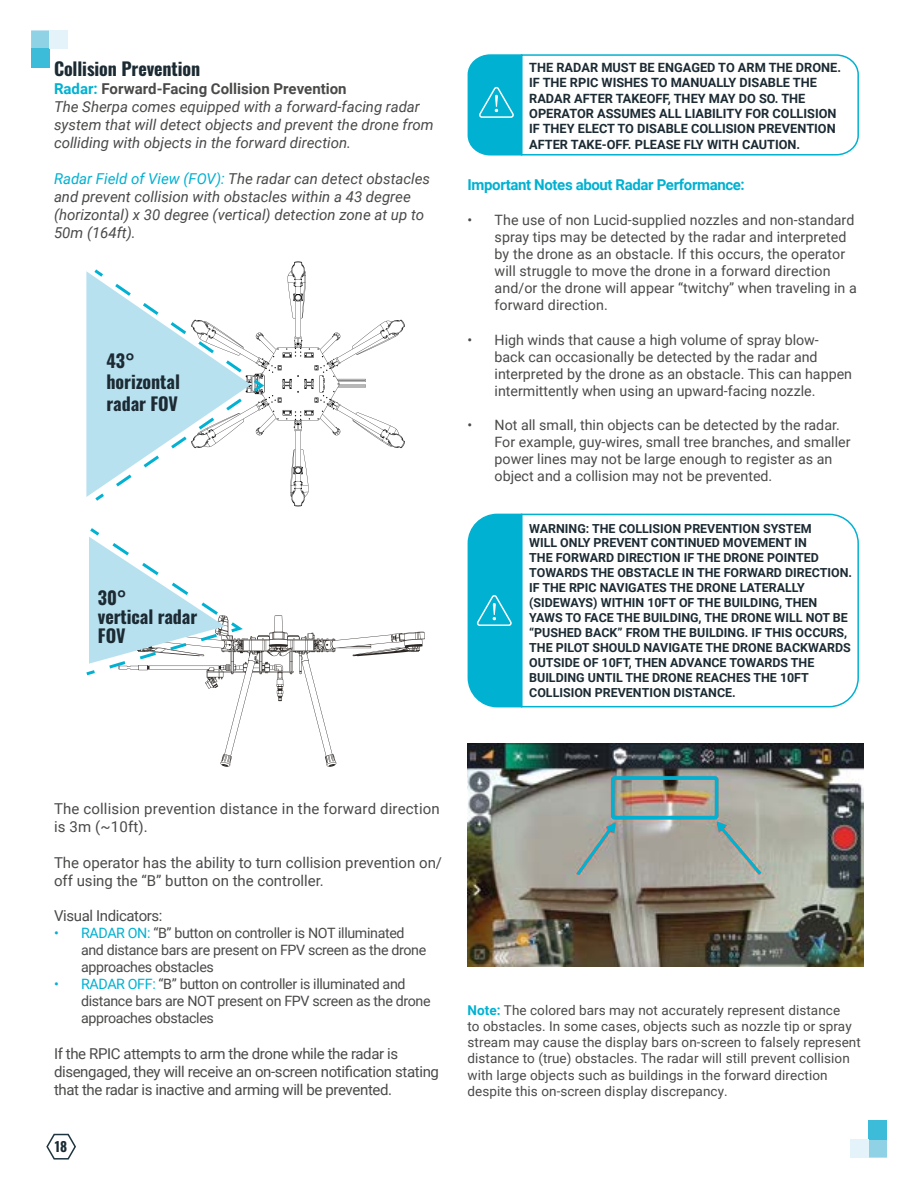
<style>
.page{position:relative;width:918px;height:1188px;background:#fff}
.page>*{position:absolute;margin:0;border:0;box-sizing:border-box;transform-origin:0 0}
.t1{font:18px/21.6px "Oswald";letter-spacing:-.005em;color:#1c2b33}
.t2{font:italic 15px/18px "Roboto";color:#4a4a49}
.t3{font:15px/18px "Roboto";letter-spacing:-.025em;color:#4a4a49}
.t4{font:15px/18px "Roboto";color:#4a4a49}
.t5{font:15px/18px "Roboto";letter-spacing:.01em;color:#4a4a49}
.t6{font:700 15px "Roboto";letter-spacing:-.025em;color:#00b1d2}
.t7{font:14.25px/17.1px "Roboto";color:#4a4a49}
.t8{font:14.25px/17.1px "Roboto";letter-spacing:-.025em;color:#4a4a49}
.t9{font:13.5px/16.2px "Roboto";letter-spacing:.005em;color:#4a4a49}
.t10{font:13.5px "Oswald";color:#1c2b33}
.t11{font:700 12.75px/15.3px "Roboto";color:#1c2b33}
.t12{font:700 12.45px/15px "Roboto";color:#1c2b33}
.s1{font-weight:700;font-style:normal;color:#00b1d2}
.s2{font-weight:700;font-style:normal}
.s3{color:#00b1d2}
.s4{font-weight:700;color:#00b1d2}
</style>
<div class="page">
<div style="left:31px;top:49px;width:18px;height:19px;background:#3cbcd9"></div>
<svg style="left:31px;top:30px;width:18px;height:19px"></svg>
<div style="left:49px;top:30px;width:19px;height:19px;background:#e4f3f9"></div>
<div style="left:869px;top:1121px;width:18px;height:18px;background:#3cbcd9"></div>
<svg style="left:869px;top:1139px;width:18px;height:19px"></svg>
<div style="left:851px;top:1139px;width:18px;height:19px;background:#e4f3f9"></div>
<svg style="left:46px;top:1133px;width:30px;height:27px"></svg>
<svg style="left:267px;top:261px;width:138px;height:246px"></svg>
<svg style="left:86px;top:269px;width:181px;height:232px"></svg>
<svg style="left:205px;top:615px;width:220px;height:152px"></svg>
<svg style="left:86px;top:528px;width:160px;height:150px"></svg>
<svg style="left:467px;top:54px;width:392px;height:102px"></svg>
<svg style="left:523px;top:513px;width:336px;height:195px"></svg>
<svg style="left:467px;top:513px;width:56px;height:195px;background:#13b7d5"></svg>
<img style="left:468px;top:743px;width:396px;height:224px">
<div style="left:611px;top:776px;width:107px;height:44px;border:4px solid #00b1d2;border-radius:2px"></div>
<svg style="left:574px;top:822px;width:42px;height:56px;background:#9ca5a0"></svg>
<svg style="left:717px;top:821px;width:48px;height:57px;background:#a1aba3"></svg>
<p class="t1" style="left:54px;top:56px;width:148px">Collision Prevention</p>
<p class="t2" style="left:54px;top:79px;width:381px"><span class="s1">Radar:</span> <span class="s2">Forward-Facing Collision Prevention<br></span>The Sherpa comes equipped with a forward-facing radar system that will detect objects and prevent the drone from colliding with objects in the forward direction.</p>
<p class="t2" style="left:54px;top:169px;width:378px"><span class="s3">Radar Field of View (FOV):</span> The radar can detect obstacles and prevent collision with obstacles within a 43 degree (horizontal) x 30 degree (vertical) detection zone at up to 50m (164ft).</p>
<p class="t1" style="left:107px;top:348px;width:75px">43° horizontal radar FOV</p>
<p class="t1" style="left:98px;top:587px;width:101px;line-height:18.6px">30°<br>vertical radar<br>FOV</p>
<p class="t11" style="left:529px;top:59px;width:313px">THE RADAR MUST BE ENGAGED TO ARM THE DRONE.<br>IF THE RPIC WISHES TO MANUALLY DISABLE THE RADAR AFTER TAKEOFF, THEY MAY DO SO. THE OPERATOR ASSUMES ALL LIABILITY FOR COLLISION IF THEY ELECT TO DISABLE COLLISION PREVENTION AFTER TAKE-OFF. PLEASE FLY WITH CAUTION.</p>
<p class="t6" style="left:468px;top:174px;width:279px">Important Notes about Radar Performance:</p>
<p class="t7" style="left:495px;top:211px;width:364px;text-indent:-27px">• The use of non Lucid-supplied nozzles and non-standard spray tips may be detected by the radar and interpreted by the drone as an obstacle. If this occurs, the operator will struggle to move the drone in a forward direction and/or the drone will appear “twitchy” when traveling in a forward direction.</p>
<p class="t7" style="left:495px;top:330px;width:359px;text-indent:-27px">• High winds that cause a high volume of spray blow&shy;back can occasionally be detected by the radar and interpreted by the drone as an obstacle. This can happen intermittently when using an upward-facing nozzle.</p>
<p class="t7" style="left:495px;top:416px;width:358px;text-indent:-27px">• Not all small, thin objects can be detected by the radar.<br>For example, guy-wires, small tree branches, and smaller power lines may not be large enough to register as an object and a collision may not be prevented.</p>
<p class="t12" style="left:529px;top:520px;width:324px">WARNING: THE COLLISION PREVENTION SYSTEM<br>WILL ONLY PREVENT CONTINUED MOVEMENT IN<br>THE FORWARD DIRECTION IF THE DRONE POINTED TOWARDS THE OBSTACLE IN THE FORWARD DIRECTION.<br>IF THE RPIC NAVIGATES THE DRONE LATERALLY (SIDEWAYS) WITHIN 10FT OF THE BUILDING, THEN YAWS TO FACE THE BUILDING, THE DRONE WILL NOT BE “PUSHED BACK” FROM THE BUILDING. IF THIS OCCURS, THE PILOT SHOULD NAVIGATE THE DRONE BACKWARDS OUTSIDE OF 10FT, THEN ADVANCE TOWARDS THE BUILDING UNTIL THE DRONE REACHES THE 10FT COLLISION PREVENTION DISTANCE.</p>
<p class="t5" style="left:54px;top:799px;width:387px">The collision prevention distance in the forward direction is 3m (~10ft).</p>
<p class="t4" style="left:54px;top:853px;width:390px">The operator has the ability to turn collision prevention on/ off using the “B” button on the controller.</p>
<p class="t3" style="left:54px;top:906px;width:110px">Visual Indicators:</p>
<p class="t8" style="left:81px;top:924px;width:347px;text-indent:-27px"><span class="s3">• RADAR ON:</span> “B” button on controller is NOT illuminated and distance bars are present on FPV screen as the drone approaches obstacles</p>
<p class="t8" style="left:81px;top:975px;width:351px;text-indent:-27px"><span class="s3">• RADAR OFF:</span> “B” button on controller is illuminated and distance bars are NOT present on FPV screen as the drone approaches obstacles</p>
<p class="t3" style="left:54px;top:1044px;width:386px">If the RPIC attempts to arm the drone while the radar is disengaged, they will receive an on-screen notification stating that the radar is inactive and arming will be prevented.</p>
<p class="t10" style="left:55px;top:1135px;width:14px">18</p>
<p class="t9" style="left:468px;top:1001px;width:395px"><span class="s4">Note:</span> The colored bars may not accurately represent distance<br>to obstacles. In some cases, objects such as nozzle tip or spray stream may cause the display bars on-screen to falsely represent distance to (true) obstacles. The radar will still prevent collision with large objects such as buildings in the forward direction despite this on-screen display discrepancy.</p>
</div>
